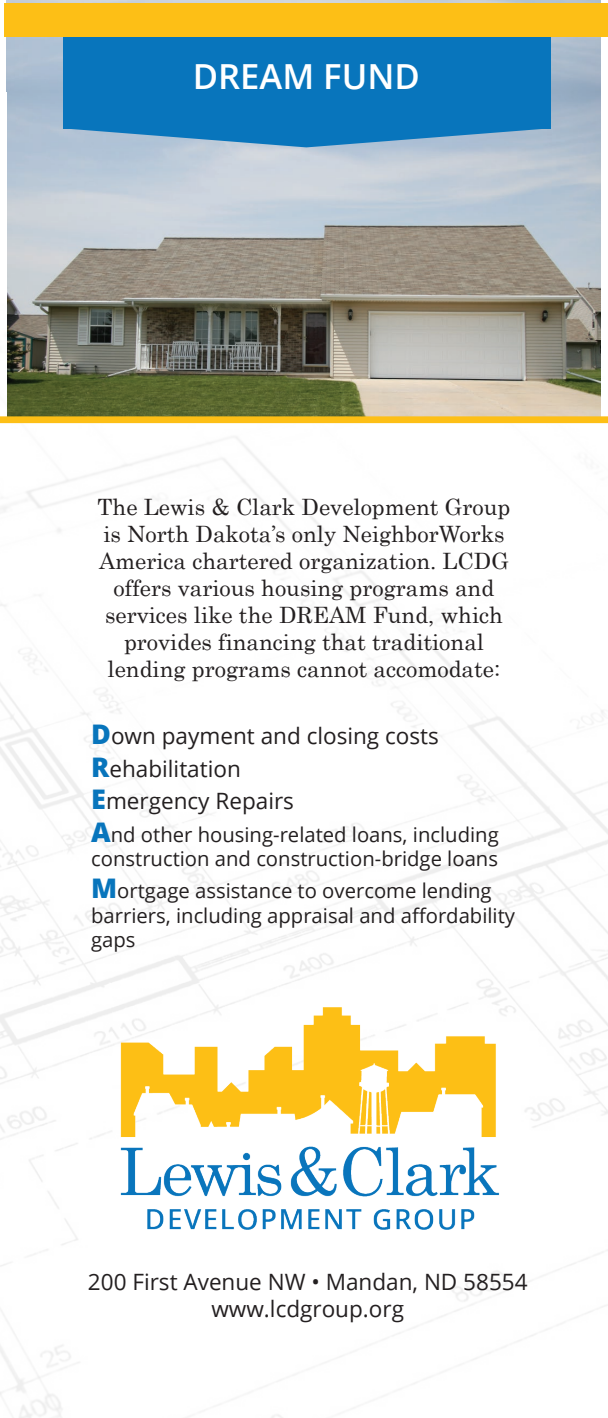
<style>
.page{position:relative;width:608px;height:1418px;background:#fff}
.page>*{position:absolute;margin:0;border:0;box-sizing:border-box;transform-origin:0 0}
.t1{font:600 34.43px "Open Sans";color:#fff}
.t2{font:22.5px/27px "Century";color:#231f20;text-align:center}
.t3{font:22.5px/32.4px "Open Sans";color:#231f20}
.t4{font:20.25px/24.3px "Open Sans";color:#231f20}
.s1{font-weight:800;font-size:27px;color:#0875bc}
</style>
<div class="page">
<img style="left:0;top:304px;width:608px;height:1114px">
<img style="left:7px;top:0;width:593px;height:416px">
<img style="left:110px;top:997px;width:399px;height:242px">
<div style="left:0;top:416px;width:608px;height:7px;background:#fdbf16"></div>
<svg style="left:62px;top:128px;width:488px;height:19px;background:#5d9bc8"></svg>
<div style="left:63px;top:22px;width:487px;height:107px;background:#0875bc"></div>
<div style="left:5px;top:4px;width:603px;height:33px;background:#fdbf16"></div>
<h1 class="t1" style="left:193px;top:53px;width:228px">DREAM FUND</h1>
<p class="t2" style="left:97px;top:491px;width:414px">The Lewis &amp; Clark Development Group is North Dakota’s only NeighborWorks America chartered organization. LCDG offers various housing programs and services like the DREAM Fund, which provides financing that traditional lending programs cannot accomodate:</p>
<p class="t3" style="left:91px;top:719px;width:349px"><span class="s1">D</span>own payment and closing costs<br><span class="s1">R</span>ehabilitation<br><span class="s1">E</span>mergency Repairs</p>
<p class="t4" style="left:91px;top:821px;width:409px"><span class="s1">A</span>nd other housing-related loans, including construction and construction-bridge loans</p>
<p class="t4" style="left:91px;top:878px;width:425px"><span class="s1">M</span>ortgage assistance to overcome lending barriers, including appraisal and affordability gaps</p>
<p class="t3" style="left:88px;top:1267px;width:441px;line-height:27px;text-align:center">200 First Avenue NW • Mandan, ND 58554 www.lcdgroup.org</p>
</div>
